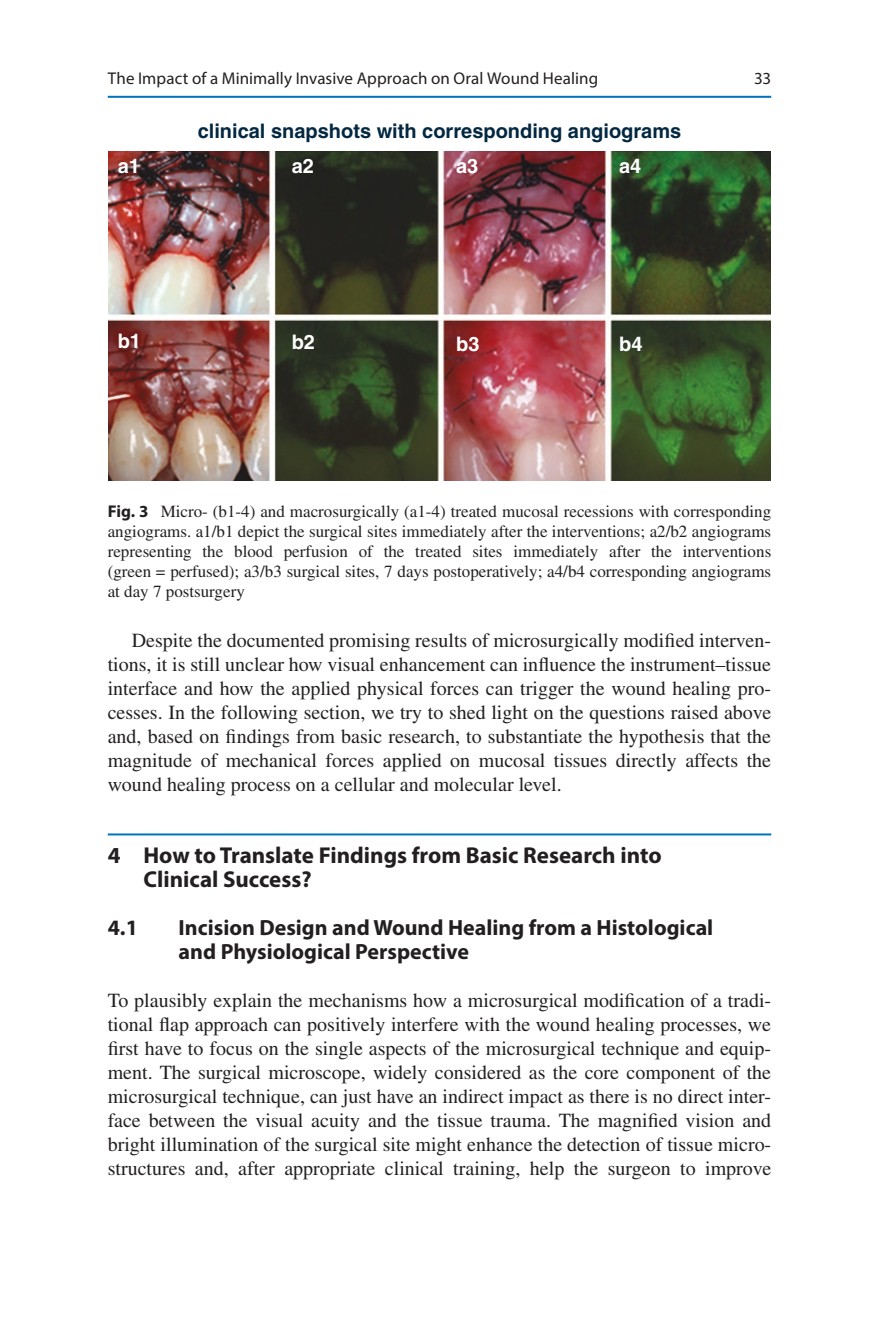
<style>
.page{position:relative;width:879px;height:1333px;background:#fff}
.page>*{position:absolute;margin:0;border:0;box-sizing:border-box;transform-origin:0 0}
._1_hd{font:700 23px/24px "Myriad Pro";color:#231f20}
._1_hd_2_hd{font:700 22px/24px "Myriad Pro";color:#231f20}
.Text_flush{font:20px/24px "Times LT Std";color:#231f20;text-align:justify}
.Text{font:20px/24px "Times LT Std";color:#231f20;text-align:justify}
.t1{font:700 20px "Helvetica";color:#032841}
.t2{font:700 20px "Helvetica";color:#fff}
.t3{font:17px/20px "Times LT Std";color:#231f20;text-align:justify}
.t4{font:17px "Myriad Pro";letter-spacing:.005em;color:#231f20}
.s1{font-family:"Myriad Pro";font-weight:700}
</style>
<div class="page">
<img style="left:108px;top:151px;width:663px;height:329px">
<hr style="left:108px;top:833px;width:663px;height:2px;background:#0073bc">
<hr style="left:108px;top:96px;width:663px;height:2px;background:#0073bc">
<p class="t4" style="left:108px;top:68px;width:492px">The Impact of a Minimally Invasive Approach on Oral Wound Healing</p>
<p class="t2" style="left:118px;top:154px;width:24px">a1</p>
<p class="t1" style="left:198px;top:119px;width:485px">clinical snapshots with corresponding angiograms</p>
<p class="t2" style="left:292px;top:154px;width:24px">a2</p>
<p class="t2" style="left:456px;top:154px;width:24px">a3</p>
<p class="t2" style="left:619px;top:154px;width:24px">a4</p>
<p class="t2" style="left:118px;top:328px;width:25px">b1</p>
<p class="t2" style="left:292px;top:330px;width:25px">b2</p>
<p class="t2" style="left:456px;top:332px;width:25px">b3</p>
<p class="t2" style="left:619px;top:332px;width:25px">b4</p>
<p class="t4" style="left:754px;top:68px;width:19px">33</p>
<p class="t3" style="left:108px;top:501px;width:665px"><span class="s1">Fig. 3</span> Micro- (b1-4) and macrosurgically (a1-4) treated mucosal recessions with corresponding angiograms. a1/b1 depict the surgical sites immediately after the interventions; a2/b2 angiograms representing the blood perfusion of the treated sites immediately after the interventions (green = perfused); a3/b3 surgical sites, 7 days postoperatively; a4/b4 corresponding angiograms at day 7 postsurgery</p>
<p class="Text" style="left:108px;top:628px;width:665px;text-indent:24px">Despite the documented promising results of microsurgically modified interven&shy;tions, it is still unclear how visual enhancement can influence the instrument–tissue interface and how the applied physical forces can trigger the wound healing pro&shy;cesses. In the following section, we try to shed light on the questions raised above and, based on findings from basic research, to substantiate the hypothesis that the magnitude of mechanical forces applied on mucosal tissues directly affects the wound healing process on a cellular and molecular level.</p>
<h2 class="_1_hd" style="left:143px;top:842px;width:520px;text-indent:-36px">4 How to Translate Findings from Basic Research into<br>Clinical Success?</h2>
<h3 class="_1_hd_2_hd" style="left:108px;top:914px;width:32px">4.1</h3>
<h3 class="_1_hd_2_hd" style="left:179px;top:914px;width:536px">Incision Design and Wound Healing from a Histological and Physiological Perspective</h3>
<p class="Text_flush" style="left:108px;top:988px;width:665px">To plausibly explain the mechanisms how a microsurgical modification of a tradi&shy;tional flap approach can positively interfere with the wound healing processes, we first have to focus on the single aspects of the microsurgical technique and equip&shy;ment. The surgical microscope, widely considered as the core component of the microsurgical technique, can just have an indirect impact as there is no direct inter&shy;face between the visual acuity and the tissue trauma. The magnified vision and bright illumination of the surgical site might enhance the detection of tissue micro&shy;structures and, after appropriate clinical training, help the surgeon to improve</p>
</div>
